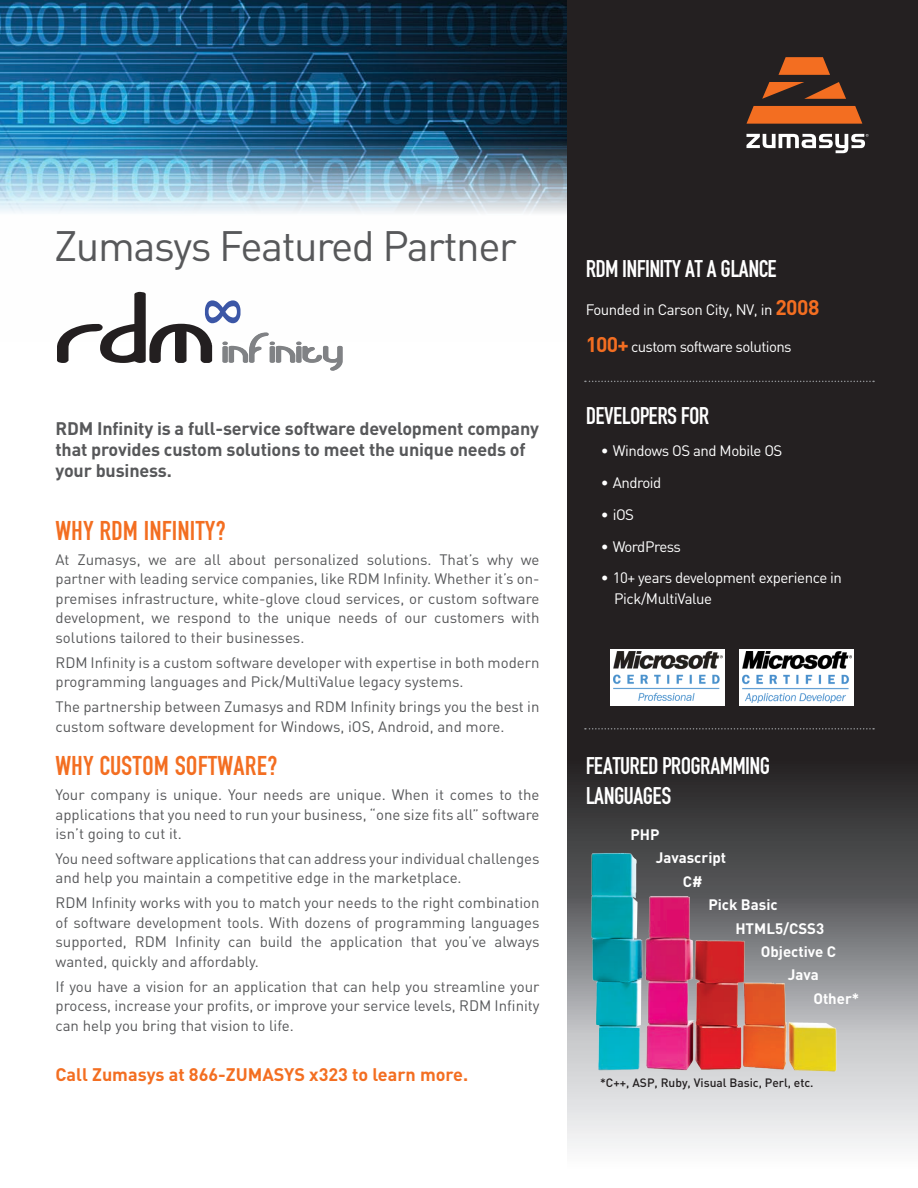
<style>
.page{position:relative;width:918px;height:1188px;background:#fff}
.page>*{position:absolute;margin:0;border:0;box-sizing:border-box;transform-origin:0 0}
.Page_Title{font:42px "DIN";letter-spacing:-.035em;color:#57585a}
.Section_1{font:700 27px "Din Engschrift Two BQ";color:#f36e21}
.Right_Section_16{font:700 24px/30px "Din Engschrift Two BQ";letter-spacing:-.03em;color:#fff}
.Tagline{font:700 18px/21px "DIN";letter-spacing:-.01em;color:#57585a}
.t1{font:700 18px "DIN";color:#f36e21}
.t2{font:15px/19.5px "DIN";color:#57585a;text-align:justify}
.Right_-_Bullet{font:15px/21px "DIN";letter-spacing:-.03em;color:#fff}
.Right_Text{font:15px "DIN";letter-spacing:-.04em;color:#fff}
.t3{font:700 15px "DIN";color:#fff}
.t4{font:500 12px "DIN";color:#231f20}
.s1{font-weight:700;font-size:21px;color:#f36e21}
</style>
<div class="page">
<img style="left:0;top:0;width:567px;height:292px">
<svg style="left:567px;top:0;width:351px;height:1148px;background:#353132"></svg>
<svg style="left:746px;top:134px;width:123px;height:19px"></svg>
<svg style="left:746px;top:106px;width:116px;height:18px;background:#e26721"></svg>
<svg style="left:762px;top:82px;width:84px;height:17px"></svg>
<svg style="left:778px;top:57px;width:52px;height:18px"></svg>
<svg style="left:585px;top:381px;width:289px;height:1px"></svg>
<svg style="left:585px;top:728px;width:289px;height:2px"></svg>
<svg style="left:57px;top:292px;width:286px;height:79px"></svg>
<img style="left:567px;top:817px;width:307px;height:280px">
<div style="left:740px;top:649px;width:114px;height:56px;background:#fff"></div>
<img style="left:743px;top:652px;width:109px;height:51px">
<div style="left:610px;top:649px;width:114px;height:56px;background:#fff"></div>
<img style="left:613px;top:652px;width:109px;height:49px">
<p class="Page_Title" style="left:54px;top:219px;width:464px">Zumasys Featured Partner</p>
<p class="Tagline" style="left:56px;top:417px;width:485px">RDM Infinity is a full-service software development company that provides custom solutions to meet the unique needs of your business.</p>
<p class="Section_1" style="left:56px;top:515px;width:172px">WHY RDM INFINITY?</p>
<p class="t2" style="left:56px;top:549px;width:486px">At Zumasys, we are all about personalized solutions. That’s why we partner with leading service companies, like RDM Infinity. Whether it’s on&shy;premises infrastructure, white-glove cloud services, or custom software development, we respond to the unique needs of our customers with solutions tailored to their businesses.</p>
<p class="t2" style="left:56px;top:652px;width:486px">RDM Infinity is a custom software developer with expertise in both modern programming languages and Pick/MultiValue legacy systems.</p>
<p class="t2" style="left:56px;top:697px;width:486px">The partnership between Zumasys and RDM Infinity brings you the best in custom software development for Windows, iOS, Android, and more.</p>
<p class="Section_1" style="left:56px;top:750px;width:224px">WHY CUSTOM SOFTWARE?</p>
<p class="t2" style="left:56px;top:785px;width:486px">Your company is unique. Your needs are unique. When it comes to the applications that you need to run your business, “one size fits all” software isn’t going to cut it.</p>
<p class="t2" style="left:56px;top:848px;width:486px">You need software applications that can address your individual challenges and help you maintain a competitive edge in the marketplace.</p>
<p class="t2" style="left:56px;top:893px;width:486px">RDM Infinity works with you to match your needs to the right combination of software development tools. With dozens of programming languages supported, RDM Infinity can build the application that you’ve always wanted, quickly and affordably.</p>
<p class="t2" style="left:56px;top:976px;width:486px">If you have a vision for an application that can help you streamline your process, increase your profits, or improve your service levels, RDM Infinity can help you bring that vision to life.</p>
<p class="t1" style="left:56px;top:1063px;width:414px">Call Zumasys at 866-ZUMASYS x323 to learn more.</p>
<p class="Right_Section_16" style="left:586px;top:253px;width:193px">RDM INFINITY AT A GLANCE</p>
<p class="Right_Text" style="left:586px;top:300px;width:235px">Founded in Carson City, NV, in <span class="s1">2008</span></p>
<p class="Right_Text" style="left:586px;top:337px;width:207px"><span class="s1">100+</span> custom software solutions</p>
<p class="Right_Section_16" style="left:586px;top:401px;width:125px">DEVELOPERS FOR</p>
<p class="Right_-_Bullet" style="left:601px;top:440px;width:183px">• Windows OS and Mobile OS</p>
<p class="Right_-_Bullet" style="left:601px;top:472px;width:62px">• Android</p>
<p class="Right_-_Bullet" style="left:601px;top:504px;width:35px">• iOS</p>
<p class="Right_-_Bullet" style="left:601px;top:535px;width:82px">• WordPress</p>
<p class="Right_-_Bullet" style="left:614px;top:567px;width:229px;text-indent:-13px">• 10+ years development experience in<br>Pick/MultiValue</p>
<p class="Right_Section_16" style="left:586px;top:751px;width:186px">FEATURED PROGRAMMING<br>LANGUAGES</p>
<p class="t3" style="left:630px;top:825px;width:31px">PHP</p>
<p class="t3" style="left:656px;top:848px;width:72px">Javascript</p>
<p class="t3" style="left:683px;top:871px;width:21px">C#</p>
<p class="t3" style="left:708px;top:895px;width:71px">Pick Basic</p>
<p class="t3" style="left:735px;top:918px;width:90px">HTML5/CSS3</p>
<p class="t3" style="left:761px;top:942px;width:77px">Objective C</p>
<p class="t3" style="left:788px;top:965px;width:32px">Java</p>
<p class="t3" style="left:813px;top:988px;width:47px">Other*</p>
<p class="t4" style="left:600px;top:1075px;width:215px">*C++, ASP, Ruby, Visual Basic, Perl, etc.</p>
</div>
